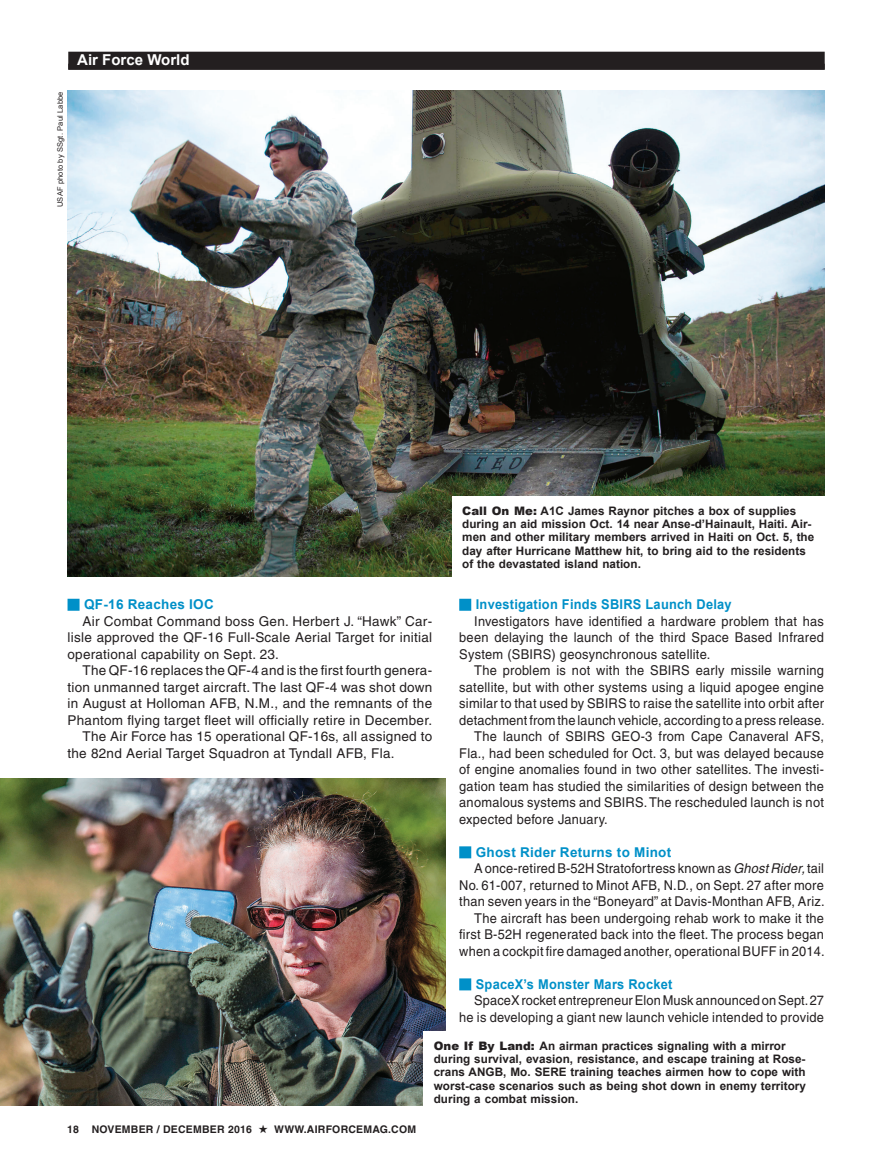
<style>
.page{position:relative;width:878px;height:1175px;background:#fff}
.page>*{position:absolute;margin:0;border:0;box-sizing:border-box;transform-origin:0 0}
.Dept_Bar_Sm_Head{font:700 15px "Arial";color:#fff}
.Body_Text{font:13.5px/16.5px "Helvetica";letter-spacing:.02em;color:#231f20;text-align:justify;scale:.95 1}
.Body_Text-2{font:13.5px/16.5px "Helvetica";letter-spacing:.02em;color:#231f20;text-align:justify}
.Subhead{font:700 13.5px "Arial";letter-spacing:.02em;color:#0090c8;scale:.95 1}
.Subhead-2{font:700 13.5px "Arial";letter-spacing:.02em;color:#0090c8}
.t1{font:700 11.7px/13.2px "Arial";letter-spacing:.005em;color:#231f20}
.t2{font:700 10.5px "Helvetica";letter-spacing:.02em;color:#231f20}
.Credit{font:7.5px "Arial";letter-spacing:.02em;color:#231f20}
.s1{font-weight:900}
.s2{font-style:italic}
</style>
<div class="page">
<div style="left:68px;top:52px;width:756px;height:18px;background:#231f20"></div>
<img style="left:68px;top:90px;width:756px;height:486px">
<div style="left:68px;top:598px;width:12px;height:12px;background:#0090c8"></div>
<div style="left:459px;top:598px;width:12px;height:12px;background:#0090c8"></div>
<div style="left:459px;top:846px;width:12px;height:12px;background:#0090c8"></div>
<div style="left:459px;top:978px;width:12px;height:12px;background:#0090c8"></div>
<div style="left:452px;top:496px;width:372px;height:85px;background:#fff"></div>
<img style="left:0;top:778px;width:446px;height:327px">
<div style="left:423px;top:1030px;width:401px;height:89px;background:#fff"></div>
<p class="Credit" style="left:56px;top:207px;width:117px;rotate:-90deg">USAF photo by SSgt. Paul Labbe</p>
<p class="Dept_Bar_Sm_Head" style="left:77px;top:51px;width:114px">Air Force World</p>
<p class="Subhead-2" style="left:84px;top:597px;width:131px">QF-16 Reaches IOC</p>
<p class="Body_Text-2" style="left:68px;top:612px;width:366px;text-indent:15px">Air Combat Command boss Gen. Herbert J. “Hawk” Car&shy;lisle approved the QF-16 Full-Scale Aerial Target for initial operational capability on Sept. 23.</p>
<p class="Body_Text-2" style="left:68px;top:662px;width:366px;text-indent:15px">The QF-16 replaces the QF-4 and is the first fourth genera&shy;tion unmanned target aircraft. The last QF-4 was shot down in August at Holloman AFB, N.M., and the remnants of the Phantom flying target fleet will officially retire in December.</p>
<p class="Body_Text-2" style="left:68px;top:728px;width:366px;text-indent:15px">The Air Force has 15 operational QF-16s, all assigned to the 82nd Aerial Target Squadron at Tyndall AFB, Fla.</p>
<p class="t1" style="left:462px;top:504px;width:353px"><span class="s1">Call On Me:</span> A1C James Raynor pitches a box of supplies during an aid mission Oct. 14 near Anse-d’Hainault, Haiti. Air&shy;men and other military members arrived in Haiti on Oct. 5, the day after Hurricane Matthew hit, to bring aid to the residents of the devastated island nation.</p>
<p class="Subhead" style="left:476px;top:597px;width:271px">Investigation Finds SBIRS Launch Delay</p>
<p class="Body_Text" style="left:459px;top:612px;width:385px;text-indent:15px">Investigators have identified a hardware problem that has been delaying the launch of the third Space Based Infrared System (SBIRS) geosynchronous satellite.</p>
<p class="Body_Text" style="left:459px;top:662px;width:386px;text-indent:15px">The problem is not with the SBIRS early missile warning satellite, but with other systems using a liquid apogee engine similar to that used by SBIRS to raise the satellite into orbit after detachment from the launch vehicle, according to a press release.</p>
<p class="Body_Text" style="left:459px;top:728px;width:385px;text-indent:15px">The launch of SBIRS GEO-3 from Cape Canaveral AFS, Fla., had been scheduled for Oct. 3, but was delayed because of engine anomalies found in two other satellites. The investi&shy;gation team has studied the similarities of design between the anomalous systems and SBIRS. The rescheduled launch is not expected before January.</p>
<p class="Subhead-2" style="left:476px;top:844px;width:197px">Ghost Rider Returns to Minot</p>
<p class="Body_Text" style="left:459px;top:860px;width:386px;text-indent:15px">A once-retired B-52H Stratofortress known as <span class="s2">Ghost Rider,</span> tail No. 61-007, returned to Minot AFB, N.D., on Sept. 27 after more than seven years in the “Boneyard” at Davis-Monthan AFB, Ariz.</p>
<p class="Body_Text" style="left:459px;top:909px;width:386px;text-indent:15px">The aircraft has been undergoing rehab work to make it the first B-52H regenerated back into the fleet. The process began when a cockpit fire damaged another, operational BUFF in 2014.</p>
<p class="Subhead" style="left:476px;top:976px;width:208px">SpaceX’s Monster Mars Rocket</p>
<p class="Body_Text" style="left:459px;top:992px;width:385px;text-align:right">SpaceX rocket entrepreneur Elon Musk announced on Sept. 27 he is developing a giant new launch vehicle intended to provide</p>
<p class="t2" style="left:67px;top:1122px;width:350px">18 NOVEMBER / DECEMBER 2016 ★ WWW.AIRFORCEMAG.COM</p>
<p class="t1" style="left:434px;top:1039px;width:374px"><span class="s1">One If By Land:</span> An airman practices signaling with a mirror during survival, evasion, resistance, and escape training at Rose&shy;crans ANGB, Mo. SERE training teaches airmen how to cope with worst-case scenarios such as being shot down in enemy territory during a combat mission.</p>
</div>
